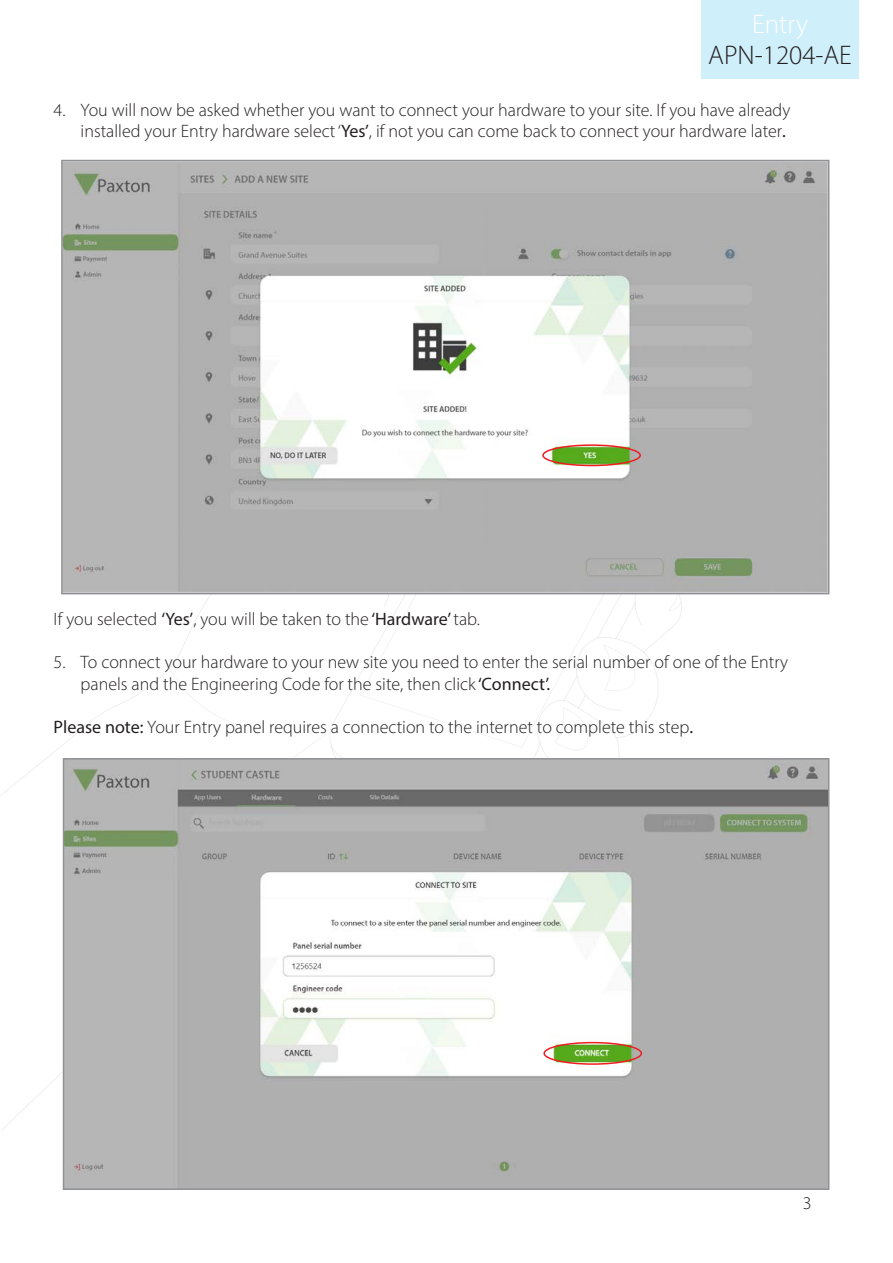
<style>
.page{position:relative;width:893px;height:1263px;background:#fff}
.page>*{position:absolute;margin:0;border:0;box-sizing:border-box;transform-origin:0 0}
.t1{font:300 27px "Myriad Pro";color:#231f20}
.t2{font:300 27px "Myriad Pro";color:#fff}
.Text{font:300 18px/21.6px "Myriad Pro";color:#231f20;text-align:right}
.s1{font-weight:400}
</style>
<div class="page">
<svg style="left:169px;top:594px;width:585px;height:164px"></svg>
<div style="left:702px;top:0;width:157px;height:79px;background:#cfeffb"></div>
<img style="left:66px;top:761px;width:760px;height:426px">
<div style="left:63px;top:758px;width:766px;height:432px;border:2px solid #8f9194"></div>
<div style="left:543px;top:1042px;width:99px;height:23px;border:2px solid #ee1d23;border-radius:50%"></div>
<img style="left:64px;top:163px;width:762px;height:428px">
<div style="left:61px;top:160px;width:768px;height:434px;border:2px solid #8f9194"></div>
<div style="left:542px;top:444px;width:99px;height:22px;border:2px solid #ee1d23;border-radius:50%"></div>
<h1 class="t2" style="left:752px;top:8px;width:58px">Entry</h1>
<h1 class="t1" style="left:708px;top:39px;width:145px">APN-1204-AE</h1>
<p class="Text" style="left:54px;top:99px;width:738px">4. You will now be asked whether you want to connect your hardware to your site. If you have already installed your Entry hardware select ‘<span class="s1">Yes’</span>, if not you can come back to connect your hardware later<span class="s1">.</span></p>
<p class="Text" style="left:54px;top:608px;width:428px">If you selected <span class="s1">‘Yes’</span>, you will be taken to the <span class="s1">‘Hardware’</span> tab.</p>
<p class="Text" style="left:81px;top:651px;width:709px;text-align:left;text-indent:-27px">5. To connect your hardware to your new site you need to enter the serial number of one of the Entry panels and the Engineering Code for the site, then click <span class="s1">‘Connect’.</span></p>
<p class="Text" style="left:54px;top:716px;width:641px"><span class="s1">Please note:</span> Your Entry panel requires a connection to the internet to complete this step<span class="s1">.</span></p>
<p class="Text" style="left:803px;top:1192px;width:10px">3</p>
</div>
